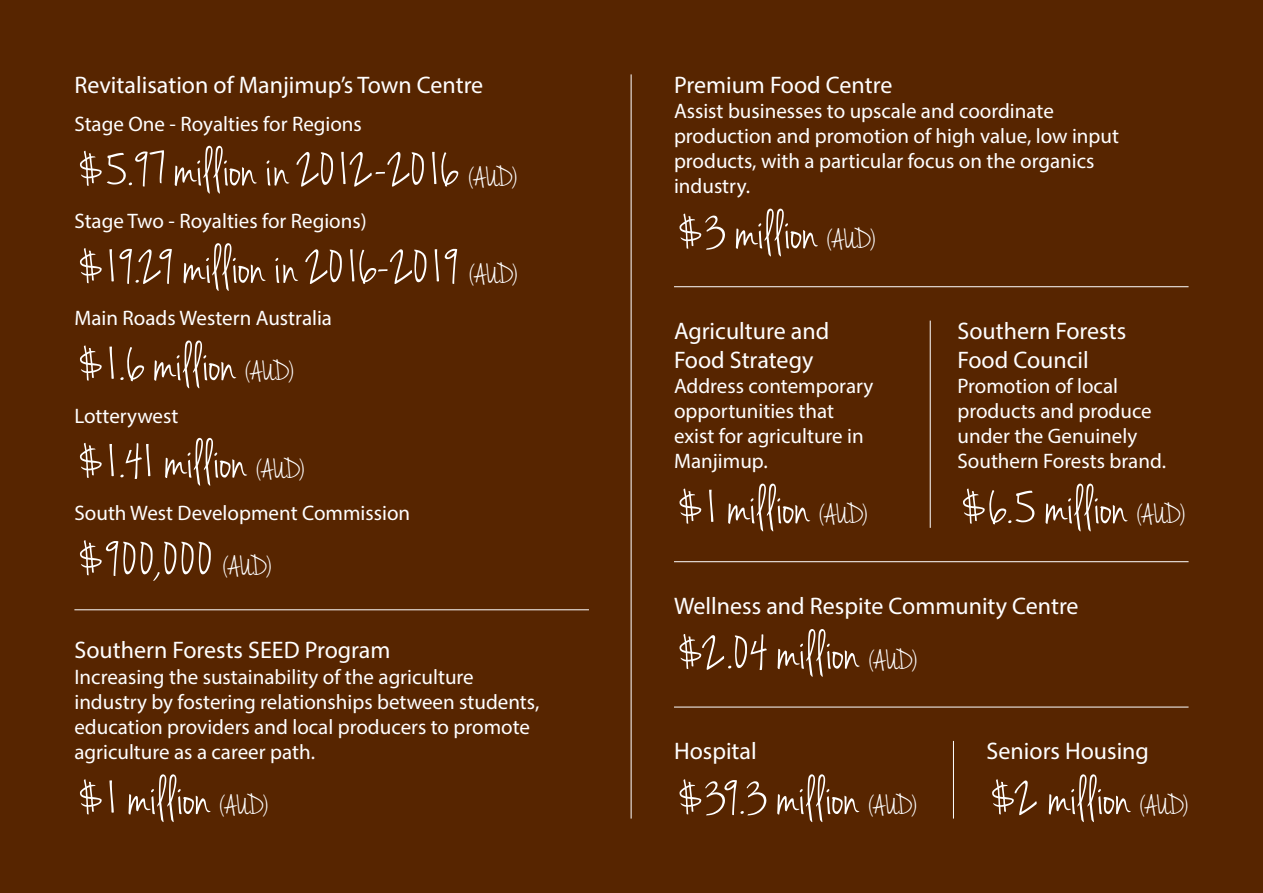
<style>
.page{position:relative;width:1263px;height:893px;background:#572500}
.page>*{position:absolute;margin:0;border:0;box-sizing:border-box;transform-origin:0 0}
.Body{font:57px "Jenna Sue";color:#fff}
.Body-2{font:24px/28.8px "Myriad Pro";color:#fff}
.Body-3{font:21px/25.2px "Myriad Pro";color:#fff}
.s1{font-size:30px}
</style>
<div class="page">
<hr style="left:674px;top:286px;width:514px;height:1px;background:#fff">
<hr style="left:674px;top:561px;width:514px;height:1px;background:#fff">
<hr style="left:674px;top:707px;width:514px;height:1px;background:#fff">
<hr style="left:74px;top:609px;width:515px;height:1px;background:#fff">
<hr style="left:953px;top:741px;width:1px;height:78px;background:#fff">
<hr style="left:930px;top:321px;width:1px;height:207px;background:#fff">
<hr style="left:631px;top:74px;width:1px;height:745px;background:#fff">
<p class="Body-2" style="left:74px;top:70px;width:410px">Revitalisation of Manjimup’s Town Centre</p>
<p class="Body-3" style="left:74px;top:111px;width:289px">Stage One - Royalties for Regions</p>
<p class="Body" style="left:74px;top:136px;width:445px">$5.97 million in 2012-2016 <span class="s1">(AUD)</span></p>
<p class="Body-3" style="left:74px;top:208px;width:294px">Stage Two - Royalties for Regions)</p>
<p class="Body" style="left:74px;top:233px;width:445px">$19.29 million in 2016-2019 <span class="s1">(AUD)</span></p>
<p class="Body-3" style="left:74px;top:305px;width:259px">Main Roads Western Australia</p>
<p class="Body" style="left:74px;top:331px;width:221px">$1.6 million <span class="s1">(AUD)</span></p>
<p class="Body-3" style="left:74px;top:403px;width:106px">Lotterywest</p>
<p class="Body" style="left:74px;top:428px;width:232px">$1.41 million <span class="s1">(AUD)</span></p>
<p class="Body-3" style="left:74px;top:500px;width:337px">South West Development Commission</p>
<p class="Body" style="left:74px;top:526px;width:199px">$900,000 <span class="s1">(AUD)</span></p>
<p class="Body-2" style="left:74px;top:635px;width:318px">Southern Forests SEED Program</p>
<p class="Body-3" style="left:74px;top:664px;width:466px">Increasing the sustainability of the agriculture industry by fostering relationships between students, education providers and local producers to promote agriculture as a career path.</p>
<p class="Body" style="left:74px;top:765px;width:196px">$1 million <span class="s1">(AUD)</span></p>
<p class="Body-2" style="left:674px;top:70px;width:220px">Premium Food Centre</p>
<p class="Body-3" style="left:674px;top:98px;width:447px">Assist businesses to upscale and coordinate production and promotion of high value, low input products, with a particular focus on the organics industry.</p>
<p class="Body" style="left:674px;top:199px;width:203px">$3 million <span class="s1">(AUD)</span></p>
<p class="Body-2" style="left:674px;top:316px;width:157px">Agriculture and<br>Food Strategy</p>
<p class="Body-3" style="left:674px;top:373px;width:201px">Address contemporary opportunities that exist for agriculture in<br>Manjimup.</p>
<p class="Body" style="left:674px;top:474px;width:196px">$1 million <span class="s1">(AUD)</span></p>
<p class="Body-2" style="left:957px;top:316px;width:170px">Southern Forests<br>Food Council</p>
<p class="Body-3" style="left:957px;top:373px;width:210px">Promotion of local products and produce under the Genuinely<br>Southern Forests brand.</p>
<p class="Body" style="left:957px;top:474px;width:230px">$6.5 million <span class="s1">(AUD)</span></p>
<p class="Body-2" style="left:674px;top:591px;width:406px">Wellness and Respite Community Centre</p>
<p class="Body" style="left:674px;top:619px;width:245px">$2.04 million <span class="s1">(AUD)</span></p>
<p class="Body-2" style="left:674px;top:736px;width:84px">Hospital</p>
<p class="Body" style="left:674px;top:765px;width:245px">$39.3 million <span class="s1">(AUD)</span></p>
<p class="Body-2" style="left:986px;top:736px;width:164px">Seniors Housing</p>
<p class="Body" style="left:986px;top:765px;width:204px">$2 million <span class="s1">(AUD)</span></p>
</div>
